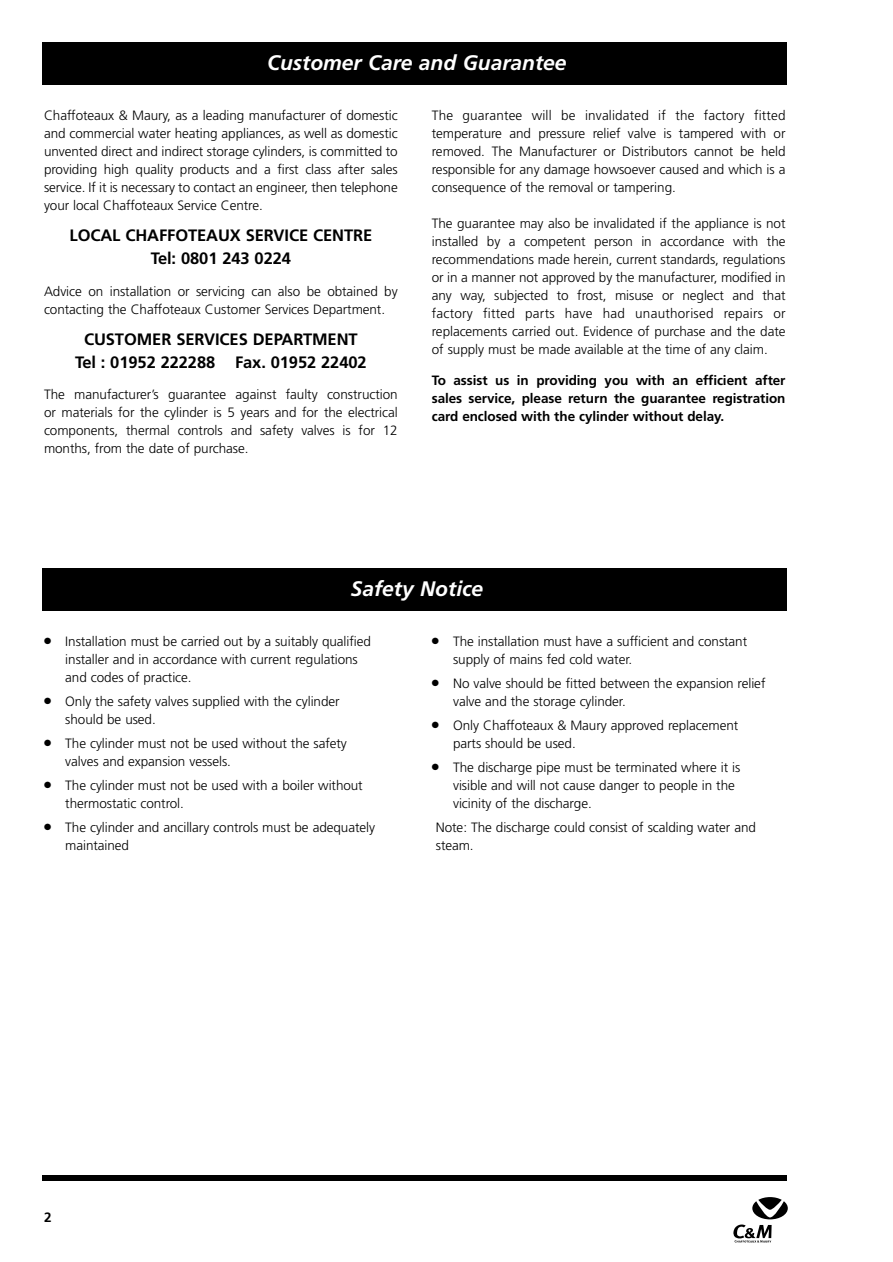
<style>
.page{position:relative;width:893px;height:1262px;background:#fff}
.page>*{position:absolute;margin:0;border:0;box-sizing:border-box;transform-origin:0 0}
.t1{font:italic 700 21px "Frutiger";color:#fff}
.t2{font:700 16.5px/22.5px "Frutiger";letter-spacing:-.005em;color:#000;text-align:center}
.t3{font:300 13.5px/18px "Frutiger";letter-spacing:-.005em;color:#000}
.t4{font:700 13.5px/18px "Frutiger";letter-spacing:-.005em;color:#000;text-align:justify}
</style>
<div class="page">
<div style="left:43px;top:43px;width:744px;height:42px;background:#000"></div>
<div style="left:43px;top:1175px;width:744px;height:5px;background:#000"></div>
<svg style="left:733px;top:1197px;width:55px;height:45px"></svg>
<div style="left:43px;top:568px;width:744px;height:43px;background:#000"></div>
<h1 class="t1" style="left:267px;top:54px;width:301px">Customer Care and Guarantee</h1>
<p class="t3" style="left:44px;top:107px;width:355px;text-align:justify">Chaffoteaux &amp; Maury, as a leading manufacturer of domestic and commercial water heating appliances, as well as domestic unvented direct and indirect storage cylinders, is committed to providing high quality products and a first class after sales service. If it is necessary to contact an engineer, then telephone your local Chaffoteaux Service Centre.</p>
<p class="t2" style="left:69px;top:226px;width:304px">LOCAL CHAFFOTEAUX SERVICE CENTRE<br>Tel: 0801 243 0224</p>
<p class="t3" style="left:44px;top:283px;width:355px">Advice on installation or servicing can also be obtained by contacting the Chaffoteaux Customer Services Department.</p>
<p class="t2" style="left:75px;top:329px;width:293px">CUSTOMER SERVICES DEPARTMENT<br>Tel : 01952 222288 Fax. 01952 22402</p>
<p class="t3" style="left:44px;top:386px;width:355px;text-align:justify">The manufacturer’s guarantee against faulty construction or materials for the cylinder is 5 years and for the electrical components, thermal controls and safety valves is for 12 months, from the date of purchase.</p>
<p class="t3" style="left:432px;top:107px;width:355px;text-align:justify">The guarantee will be invalidated if the factory fitted temperature and pressure relief valve is tampered with or removed. The Manufacturer or Distributors cannot be held responsible for any damage howsoever caused and which is a consequence of the removal or tampering.</p>
<p class="t3" style="left:432px;top:215px;width:355px;text-align:justify">The guarantee may also be invalidated if the appliance is not installed by a competent person in accordance with the recommendations made herein, current standards, regulations or in a manner not approved by the manufacturer, modified in any way, subjected to frost, misuse or neglect and that factory fitted parts have had unauthorised repairs or replacements carried out. Evidence of purchase and the date of supply must be made available at the time of any claim.</p>
<p class="t4" style="left:432px;top:372px;width:355px">To assist us in providing you with an efficient after sales service, please return the guarantee registration card enclosed with the cylinder without delay.</p>
<h1 class="t1" style="left:350px;top:580px;width:134px">Safety Notice</h1>
<p class="t3" style="left:65px;top:633px;width:307px;text-indent:-21px">● Installation must be carried out by a suitably qualified installer and in accordance with current regulations and codes of practice.</p>
<p class="t3" style="left:65px;top:693px;width:276px;text-indent:-21px">● Only the safety valves supplied with the cylinder should be used.</p>
<p class="t3" style="left:65px;top:735px;width:283px;text-indent:-21px">● The cylinder must not be used without the safety valves and expansion vessels.</p>
<p class="t3" style="left:65px;top:777px;width:299px;text-indent:-21px">● The cylinder must not be used with a boiler without thermostatic control.</p>
<p class="t3" style="left:65px;top:819px;width:311px;text-indent:-21px">● The cylinder and ancillary controls must be adequately maintained</p>
<p class="t3" style="left:453px;top:633px;width:295px;text-indent:-21px">● The installation must have a sufficient and constant supply of mains fed cold water.</p>
<p class="t3" style="left:453px;top:675px;width:314px;text-indent:-21px">● No valve should be fitted between the expansion relief valve and the storage cylinder.</p>
<p class="t3" style="left:453px;top:717px;width:287px;text-indent:-21px">● Only Chaffoteaux &amp; Maury approved replacement parts should be used.</p>
<p class="t3" style="left:453px;top:759px;width:289px;text-indent:-21px">● The discharge pipe must be terminated where it is visible and will not cause danger to people in the vicinity of the discharge.</p>
<p class="t3" style="left:436px;top:819px;width:321px">Note: The discharge could consist of scalding water and steam.</p>
<p class="t4" style="left:44px;top:1209px;width:9px">2</p>
</div>
